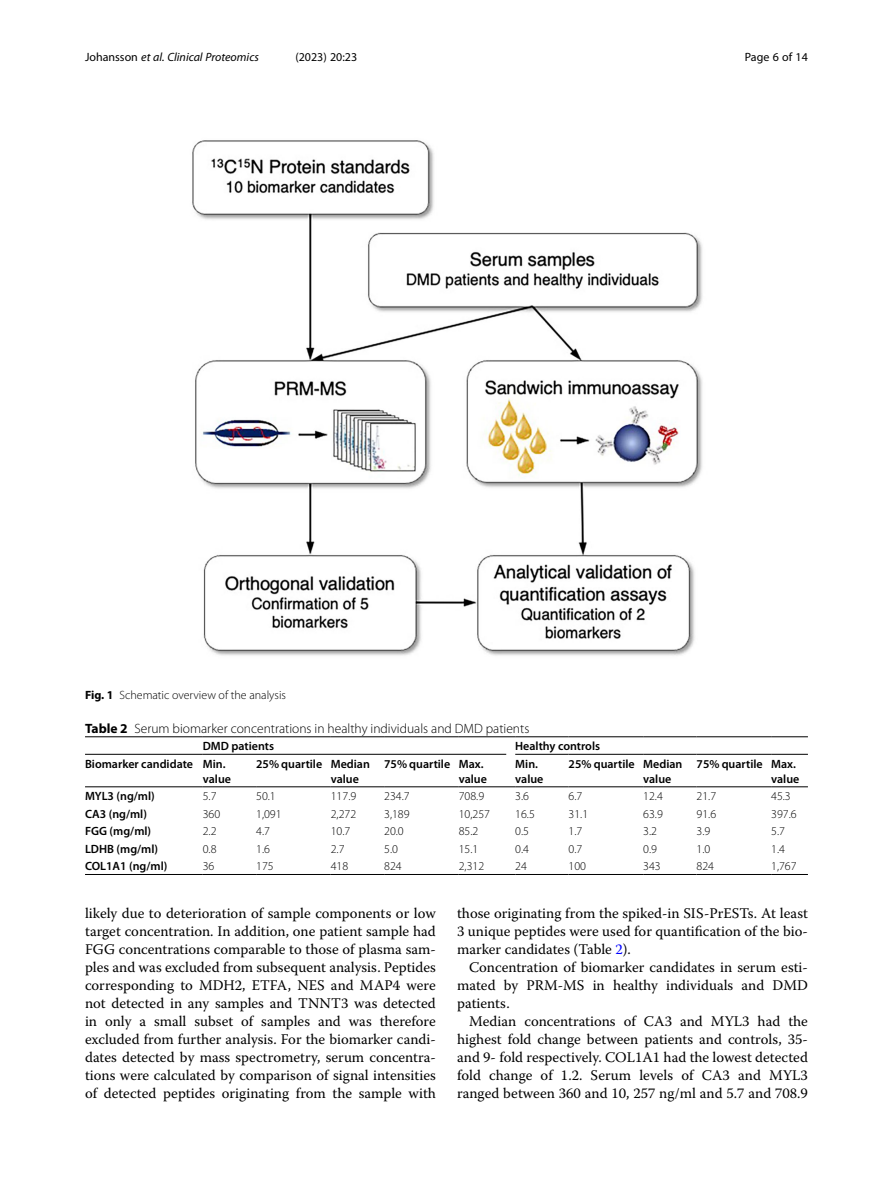
<style>
.page{position:relative;width:893px;height:1191px;background:#fff}
.page>*{position:absolute;margin:0;border:0;box-sizing:border-box;transform-origin:0 0}
.Body_Text{font:14.7px/18px "Warnock Pro";color:#000;text-align:justify}
.Body_Text_Indent{font:14.7px/18px "Warnock Pro";color:#000;text-align:justify}
.Table_Caption{font:300 13.5px "Myriad Pro";color:#000}
.Table_Body{font:300 12px "Myriad Pro";color:#000}
.Table_Head{font:600 12px/15px "Myriad Pro";color:#000}
.Table_Body-2{font:600 12px "Myriad Pro";color:#000}
.Figure_Caption{font:300 12px "Myriad Pro";color:#000}
.t1{font:italic 12px "Myriad Pro";color:#000}
.t2{font:12px "Myriad Pro";color:#000}
.Table_Head_Bridge_Ru{font:600 12px "Myriad Pro";color:#000}
.s1{font-style:normal}
.s2{font-weight:700}
.s3{color:#00f}
</style>
<div class="page">
<hr style="left:515px;top:736px;width:54px;height:1px;background:#000">
<hr style="left:569px;top:736px;width:74px;height:1px;background:#000">
<hr style="left:643px;top:736px;width:54px;height:1px;background:#000">
<hr style="left:697px;top:736px;width:74px;height:1px;background:#000">
<hr style="left:771px;top:736px;width:37px;height:1px;background:#000">
<hr style="left:85px;top:754px;width:118px;height:1px;background:#000">
<hr style="left:85px;top:786px;width:118px;height:1px;background:#000">
<hr style="left:203px;top:786px;width:53px;height:1px;background:#000">
<hr style="left:256px;top:786px;width:75px;height:1px;background:#000">
<hr style="left:331px;top:786px;width:53px;height:1px;background:#000">
<hr style="left:384px;top:786px;width:75px;height:1px;background:#000">
<hr style="left:459px;top:786px;width:56px;height:1px;background:#000">
<hr style="left:515px;top:754px;width:54px;height:1px;background:#000">
<hr style="left:515px;top:786px;width:54px;height:1px;background:#000">
<hr style="left:569px;top:754px;width:74px;height:1px;background:#000">
<hr style="left:569px;top:786px;width:74px;height:1px;background:#000">
<hr style="left:643px;top:754px;width:54px;height:1px;background:#000">
<hr style="left:643px;top:786px;width:54px;height:1px;background:#000">
<hr style="left:697px;top:754px;width:74px;height:1px;background:#000">
<hr style="left:697px;top:786px;width:74px;height:1px;background:#000">
<hr style="left:771px;top:754px;width:37px;height:1px;background:#000">
<hr style="left:771px;top:786px;width:37px;height:1px;background:#000">
<hr style="left:85px;top:874px;width:118px;height:1px;background:#000">
<hr style="left:203px;top:874px;width:53px;height:1px;background:#000">
<hr style="left:256px;top:874px;width:75px;height:1px;background:#000">
<hr style="left:331px;top:874px;width:53px;height:1px;background:#000">
<hr style="left:384px;top:874px;width:75px;height:1px;background:#000">
<hr style="left:459px;top:874px;width:56px;height:1px;background:#000">
<hr style="left:515px;top:874px;width:54px;height:1px;background:#000">
<hr style="left:569px;top:874px;width:74px;height:1px;background:#000">
<hr style="left:643px;top:874px;width:54px;height:1px;background:#000">
<hr style="left:697px;top:874px;width:74px;height:1px;background:#000">
<hr style="left:771px;top:874px;width:37px;height:1px;background:#000">
<hr style="left:85px;top:736px;width:118px;height:1px;background:#000">
<hr style="left:203px;top:736px;width:53px;height:1px;background:#000">
<hr style="left:256px;top:736px;width:75px;height:1px;background:#000">
<hr style="left:331px;top:736px;width:53px;height:1px;background:#000">
<hr style="left:384px;top:736px;width:75px;height:1px;background:#000">
<hr style="left:459px;top:736px;width:56px;height:1px;background:#000">
<hr style="left:203px;top:754px;width:303px;height:1px;background:#000">
<img style="left:192px;top:140px;width:511px;height:516px">
<p class="t1" style="left:85px;top:50px;width:175px"><span class="s1">Johansson</span> et al. Clinical Proteomics</p>
<p class="t2" style="left:295px;top:50px;width:63px">(2023) 20:23</p>
<p class="t2" style="left:745px;top:50px;width:65px">Page 6 of 14</p>
<p class="Figure_Caption" style="left:85px;top:688px;width:202px"><span class="s2">Fig. 1</span> Schematic overview of the analysis</p>
<p class="Table_Caption" style="left:85px;top:720px;width:446px"><span class="s2">Table 2</span> Serum biomarker concentrations in healthy individuals and DMD patients</p>
<p class="Table_Head_Bridge_Ru" style="left:203px;top:738px;width:73px">DMD patients</p>
<p class="Table_Head" style="left:515px;top:738px;width:86px">Healthy controls</p>
<p class="Table_Head" style="left:85px;top:755px;width:109px">Biomarker candidate</p>
<p class="Table_Head" style="left:203px;top:755px;width:30px">Min. value</p>
<p class="Table_Head" style="left:256px;top:755px;width:68px">25% quartile</p>
<p class="Table_Head" style="left:331px;top:755px;width:41px">Median value</p>
<p class="Table_Head" style="left:384px;top:755px;width:68px">75% quartile</p>
<p class="Table_Head" style="left:459px;top:755px;width:30px">Max. value</p>
<p class="Table_Head" style="left:515px;top:755px;width:30px">Min. value</p>
<p class="Table_Head" style="left:569px;top:755px;width:68px">25% quartile</p>
<p class="Table_Head" style="left:643px;top:755px;width:41px">Median value</p>
<p class="Table_Head" style="left:697px;top:755px;width:68px">75% quartile</p>
<p class="Table_Head" style="left:771px;top:755px;width:30px">Max. value</p>
<p class="Table_Body-2" style="left:85px;top:788px;width:71px">MYL3 (ng/ml)</p>
<p class="Table_Body" style="left:203px;top:789px;width:15px">5.7</p>
<p class="Table_Body" style="left:256px;top:789px;width:21px">50.1</p>
<p class="Table_Body" style="left:331px;top:789px;width:27px">117.9</p>
<p class="Table_Body" style="left:384px;top:789px;width:27px">234.7</p>
<p class="Table_Body" style="left:459px;top:789px;width:27px">708.9</p>
<p class="Table_Body" style="left:515px;top:789px;width:15px">3.6</p>
<p class="Table_Body" style="left:569px;top:789px;width:15px">6.7</p>
<p class="Table_Body" style="left:643px;top:789px;width:21px">12.4</p>
<p class="Table_Body" style="left:697px;top:789px;width:21px">21.7</p>
<p class="Table_Body" style="left:771px;top:789px;width:21px">45.3</p>
<p class="Table_Body-2" style="left:85px;top:806px;width:63px">CA3 (ng/ml)</p>
<p class="Table_Body" style="left:203px;top:807px;width:19px">360</p>
<p class="Table_Body" style="left:256px;top:807px;width:27px">1,091</p>
<p class="Table_Body" style="left:331px;top:807px;width:27px">2,272</p>
<p class="Table_Body" style="left:384px;top:807px;width:27px">3,189</p>
<p class="Table_Body" style="left:459px;top:807px;width:33px">10,257</p>
<p class="Table_Body" style="left:515px;top:807px;width:21px">16.5</p>
<p class="Table_Body" style="left:569px;top:807px;width:21px">31.1</p>
<p class="Table_Body" style="left:643px;top:807px;width:21px">63.9</p>
<p class="Table_Body" style="left:697px;top:807px;width:21px">91.6</p>
<p class="Table_Body" style="left:771px;top:807px;width:27px">397.6</p>
<p class="Table_Body-2" style="left:85px;top:823px;width:68px">FGG (mg/ml)</p>
<p class="Table_Body" style="left:203px;top:824px;width:15px">2.2</p>
<p class="Table_Body" style="left:256px;top:824px;width:15px">4.7</p>
<p class="Table_Body" style="left:331px;top:824px;width:21px">10.7</p>
<p class="Table_Body" style="left:384px;top:824px;width:21px">20.0</p>
<p class="Table_Body" style="left:459px;top:824px;width:21px">85.2</p>
<p class="Table_Body" style="left:515px;top:824px;width:15px">0.5</p>
<p class="Table_Body" style="left:569px;top:824px;width:15px">1.7</p>
<p class="Table_Body" style="left:643px;top:824px;width:15px">3.2</p>
<p class="Table_Body" style="left:697px;top:824px;width:15px">3.9</p>
<p class="Table_Body" style="left:771px;top:824px;width:15px">5.7</p>
<p class="Table_Body-2" style="left:85px;top:841px;width:75px">LDHB (mg/ml)</p>
<p class="Table_Body" style="left:203px;top:842px;width:15px">0.8</p>
<p class="Table_Body" style="left:256px;top:842px;width:15px">1.6</p>
<p class="Table_Body" style="left:331px;top:842px;width:15px">2.7</p>
<p class="Table_Body" style="left:384px;top:842px;width:15px">5.0</p>
<p class="Table_Body" style="left:459px;top:842px;width:21px">15.1</p>
<p class="Table_Body" style="left:515px;top:842px;width:15px">0.4</p>
<p class="Table_Body" style="left:569px;top:842px;width:15px">0.7</p>
<p class="Table_Body" style="left:643px;top:842px;width:15px">0.9</p>
<p class="Table_Body" style="left:697px;top:842px;width:15px">1.0</p>
<p class="Table_Body" style="left:771px;top:842px;width:15px">1.4</p>
<p class="Table_Body-2" style="left:85px;top:858px;width:84px">COL1A1 (ng/ml)</p>
<p class="Table_Body" style="left:203px;top:859px;width:13px">36</p>
<p class="Table_Body" style="left:256px;top:859px;width:19px">175</p>
<p class="Table_Body" style="left:331px;top:859px;width:19px">418</p>
<p class="Table_Body" style="left:384px;top:859px;width:19px">824</p>
<p class="Table_Body" style="left:459px;top:859px;width:27px">2,312</p>
<p class="Table_Body" style="left:515px;top:859px;width:13px">24</p>
<p class="Table_Body" style="left:569px;top:859px;width:19px">100</p>
<p class="Table_Body" style="left:643px;top:859px;width:19px">343</p>
<p class="Table_Body" style="left:697px;top:859px;width:19px">824</p>
<p class="Table_Body" style="left:771px;top:859px;width:27px">1,767</p>
<p class="Body_Text" style="left:85px;top:904px;width:352px">likely due to deterioration of sample components or low target concentration. In addition, one patient sample had FGG concentrations comparable to those of plasma sam&shy;ples and was excluded from subsequent analysis. Peptides corresponding to MDH2, ETFA, NES and MAP4 were not detected in any samples and TNNT3 was detected in only a small subset of samples and was therefore excluded from further analysis. For the biomarker candi&shy;dates detected by mass spectrometry, serum concentra&shy;tions were calculated by comparison of signal intensities of detected peptides originating from the sample with</p>
<p class="Body_Text" style="left:457px;top:904px;width:352px">those originating from the spiked-in SIS-PrESTs. At least 3 unique peptides were used for quantification of the bio&shy;marker candidates (Table <span class="s3">2</span>).</p>
<p class="Body_Text_Indent" style="left:457px;top:958px;width:352px;text-indent:12px">Concentration of biomarker candidates in serum esti&shy;mated by PRM-MS in healthy individuals and DMD patients.</p>
<p class="Body_Text_Indent" style="left:457px;top:1012px;width:352px;text-indent:12px">Median concentrations of CA3 and MYL3 had the highest fold change between patients and controls, 35- and 9- fold respectively. COL1A1 had the lowest detected fold change of 1.2. Serum levels of CA3 and MYL3 ranged between 360 and 10, 257 ng/ml and 5.7 and 708.9</p>
</div>
